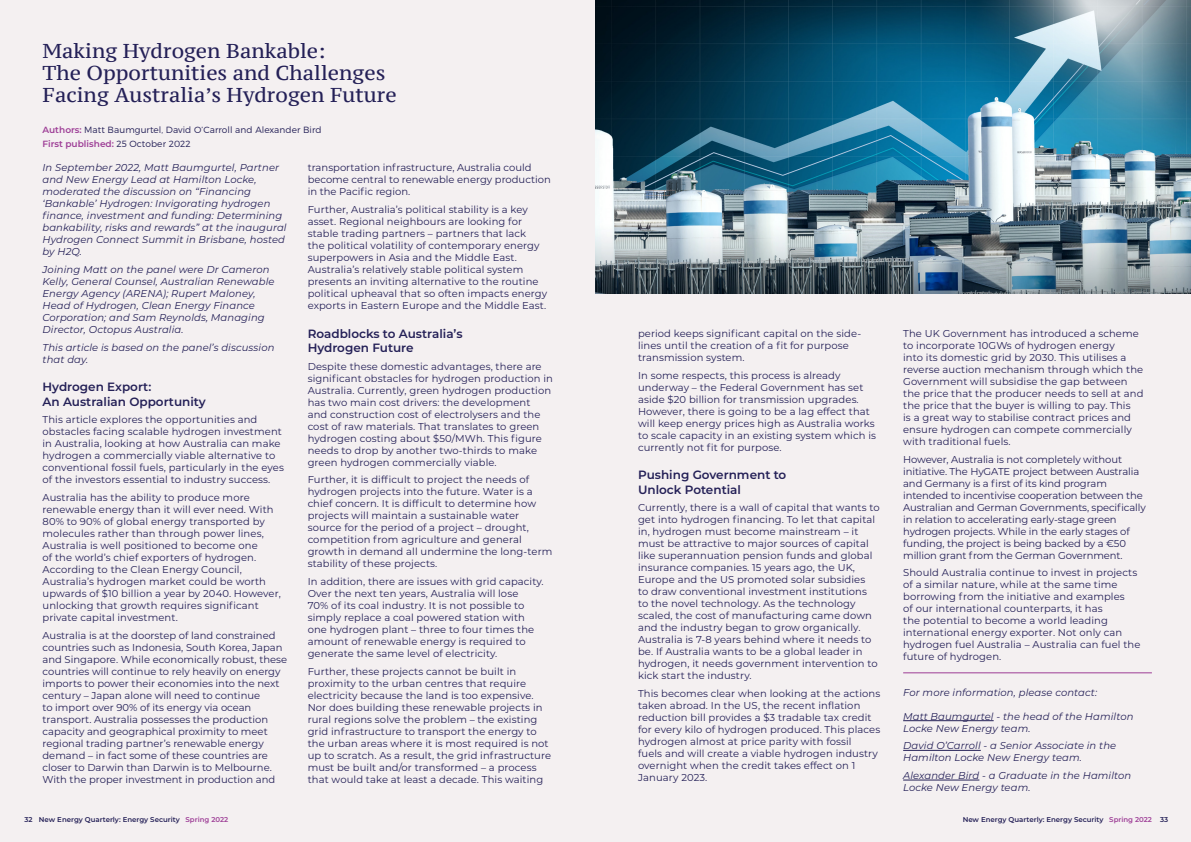
<style>
.page{position:relative;width:1191px;height:842px;background:#f4f0f1}
.page>*{position:absolute;margin:0;border:0;box-sizing:border-box;transform-origin:0 0}
.t1{font:20px/22px "PT Serif Caption";color:#242057}
.t2{font:600 12px/14.4px "Montserrat";color:#242057}
.t3{font:10px/12px "Montserrat";letter-spacing:.01em;color:#242057}
.t4{font:italic 10px/12px "Montserrat";letter-spacing:.01em;color:#242057}
.t5{font:10px/12px "Montserrat";letter-spacing:-.01em;color:#242057}
.t6{font:300 9px/13.7px "Montserrat";letter-spacing:.01em;color:#242057}
.t7{font:600 7px "Montserrat";color:#242057}
.s1{font-weight:600;color:#9d3d96}
.s2{color:#9d3d96}
</style>
<div class="page">
<hr style="left:903px;top:673px;width:248px;height:1px;background:#9d3d96">
<hr style="left:903px;top:720px;width:90px;height:1px;background:#242057">
<hr style="left:903px;top:750px;width:77px;height:1px;background:#242057">
<hr style="left:903px;top:780px;width:76px;height:1px;background:#242057">
<img style="left:595px;top:0;width:596px;height:294px">
<h1 class="t1" style="left:43px;top:40px;width:356px">Making Hydrogen Bankable:<br>The Opportunities and Challenges<br>Facing Australia’s Hydrogen Future</h1>
<p class="t6" style="left:43px;top:123px;width:281px"><span class="s1">Authors:</span> Matt Baumgurtel, David O’Carroll and Alexander Bird<br><span class="s1">First published:</span> 25 October 2022</p>
<p class="t4" style="left:43px;top:161px;width:245px">In September 2022, Matt Baumgurtel, Partner and New Energy Lead at Hamilton Locke, moderated the discussion on “Financing ‘Bankable’ Hydrogen: Invigorating hydrogen finance, investment and funding: Determining bankability, risks and rewards” at the inaugural Hydrogen Connect Summit in Brisbane, hosted by H2Q.</p>
<p class="t4" style="left:43px;top:263px;width:233px">Joining Matt on the panel were Dr Cameron Kelly, General Counsel, Australian Renewable Energy Agency (ARENA); Rupert Maloney, Head of Hydrogen, Clean Energy Finance Corporation; and Sam Reynolds, Managing Director, Octopus Australia.</p>
<p class="t4" style="left:43px;top:341px;width:233px">This article is based on the panel’s discussion that day.</p>
<p class="t2" style="left:43px;top:379px;width:165px">Hydrogen Export:<br>An Australian Opportunity</p>
<p class="t3" style="left:43px;top:413px;width:243px">This article explores the opportunities and obstacles facing scalable hydrogen investment in Australia, looking at how Australia can make hydrogen a commercially viable alternative to conventional fossil fuels, particularly in the eyes of the investors essential to industry success.</p>
<p class="t3" style="left:43px;top:491px;width:240px">Australia has the ability to produce more renewable energy than it will ever need. With 80% to 90% of global energy transported by molecules rather than through power lines, Australia is well positioned to become one<br>of the world’s chief exporters of hydrogen.<br>According to the Clean Energy Council, Australia’s hydrogen market could be worth upwards of $10 billion a year by 2040. However, unlocking that growth requires significant private capital investment.</p>
<p class="t3" style="left:43px;top:629px;width:246px">Australia is at the doorstep of land constrained countries such as Indonesia, South Korea, Japan and Singapore. While economically robust, these countries will continue to rely heavily on energy imports to power their economies into the next century – Japan alone will need to continue<br>to import over 90% of its energy via ocean transport. Australia possesses the production capacity and geographical proximity to meet regional trading partner’s renewable energy demand – in fact some of these countries are closer to Darwin than Darwin is to Melbourne.<br>With the proper investment in production and</p>
<p class="t3" style="left:308px;top:161px;width:245px">transportation infrastructure, Australia could become central to renewable energy production in the Pacific region.</p>
<p class="t3" style="left:308px;top:203px;width:241px">Further, Australia’s political stability is a key asset. Regional neighbours are looking for stable trading partners – partners that lack<br>the political volatility of contemporary energy superpowers in Asia and the Middle East.<br>Australia’s relatively stable political system presents an inviting alternative to the routine political upheaval that so often impacts energy exports in Eastern Europe and the Middle East.</p>
<p class="t2" style="left:308px;top:326px;width:156px">Roadblocks to Australia’s<br>Hydrogen Future</p>
<p class="t3" style="left:308px;top:360px;width:247px">Despite these domestic advantages, there are significant obstacles for hydrogen production in Australia. Currently, green hydrogen production has two main cost drivers: the development<br>and construction cost of electrolysers and the cost of raw materials. That translates to green hydrogen costing about $50/MWh. This figure needs to drop by another two-thirds to make green hydrogen commercially viable.</p>
<p class="t3" style="left:308px;top:473px;width:246px">Further, it is difficult to project the needs of hydrogen projects into the future. Water is a chief concern. It is difficult to determine how projects will maintain a sustainable water source for the period of a project – drought, competition from agriculture and general growth in demand all undermine the long-term stability of these projects.</p>
<p class="t3" style="left:308px;top:575px;width:238px">In addition, there are issues with grid capacity.<br>Over the next ten years, Australia will lose<br>70% of its coal industry. It is not possible to simply replace a coal powered station with one hydrogen plant – three to four times the amount of renewable energy is required to generate the same level of electricity.</p>
<p class="t3" style="left:308px;top:665px;width:245px">Further, these projects cannot be built in proximity to the urban centres that require electricity because the land is too expensive.<br>Nor does building these renewable projects in rural regions solve the problem – the existing grid infrastructure to transport the energy to the urban areas where it is most required is not up to scratch. As a result, the grid infrastructure must be built and/or transformed – a process that would take at least a decade. This waiting</p>
<p class="t3" style="left:638px;top:327px;width:225px">period keeps significant capital on the side&shy;lines until the creation of a fit for purpose transmission system.</p>
<p class="t3" style="left:638px;top:369px;width:239px">In some respects, this process is already underway – the Federal Government has set aside $20 billion for transmission upgrades.<br>However, there is going to be a lag effect that will keep energy prices high as Australia works to scale capacity in an existing system which is currently not fit for purpose.</p>
<p class="t2" style="left:638px;top:467px;width:150px">Pushing Government to<br>Unlock Potential</p>
<p class="t3" style="left:638px;top:501px;width:243px">Currently, there is a wall of capital that wants to get into hydrogen financing. To let that capital in, hydrogen must become mainstream – it must be attractive to major sources of capital like superannuation pension funds and global insurance companies. 15 years ago, the UK, Europe and the US promoted solar subsidies<br>to draw conventional investment institutions to the novel technology. As the technology scaled, the cost of manufacturing came down and the industry began to grow organically.<br>Australia is 7-8 years behind where it needs to be. If Australia wants to be a global leader in hydrogen, it needs government intervention to kick start the industry.</p>
<p class="t3" style="left:638px;top:687px;width:244px">This becomes clear when looking at the actions taken abroad. In the US, the recent inflation reduction bill provides a $3 tradable tax credit for every kilo of hydrogen produced. This places hydrogen almost at price parity with fossil<br>fuels and will create a viable hydrogen industry overnight when the credit takes effect on 1<br>January 2023.</p>
<p class="t3" style="left:903px;top:327px;width:242px">The UK Government has introduced a scheme to incorporate 10GWs of hydrogen energy<br>into its domestic grid by 2030. This utilises a reverse auction mechanism through which the Government will subsidise the gap between the price that the producer needs to sell at and the price that the buyer is willing to pay. This<br>is a great way to stabilise contract prices and ensure hydrogen can compete commercially with traditional fuels.</p>
<p class="t5" style="left:903px;top:453px;width:244px">However, Australia is not completely without initiative. The HyGATE project between Australia and Germany is a first of its kind program intended to incentivise cooperation between the Australian and German Governments, specifically in relation to accelerating early-stage green hydrogen projects. While in the early stages of funding, the project is being backed by a €50 million grant from the German Government.</p>
<p class="t3" style="left:903px;top:566px;width:239px">Should Australia continue to invest in projects of a similar nature, while at the same time borrowing from the initiative and examples<br>of our international counterparts, it has<br>the potential to become a world leading international energy exporter. Not only can hydrogen fuel Australia – Australia can fuel the future of hydrogen.</p>
<p class="t4" style="left:903px;top:686px;width:195px">For more information, please contact:</p>
<p class="t4" style="left:903px;top:710px;width:232px">Matt Baumgurtel - the head of the Hamilton<br>Locke New Energy team.</p>
<p class="t4" style="left:903px;top:739px;width:215px">David O’Carroll - a Senior Associate in the<br>Hamilton Locke New Energy team.</p>
<p class="t4" style="left:903px;top:769px;width:230px">Alexander Bird - a Graduate in the Hamilton<br>Locke New Energy team.</p>
<p class="t7" style="left:24px;top:814px;width:205px">32 New Energy Quarterly: Energy Security <span class="s2">Spring 2022</span></p>
<p class="t7" style="left:962px;top:814px;width:207px">New Energy Quarterly: Energy Security <span class="s2">Spring 2022</span> 33</p>
</div>
